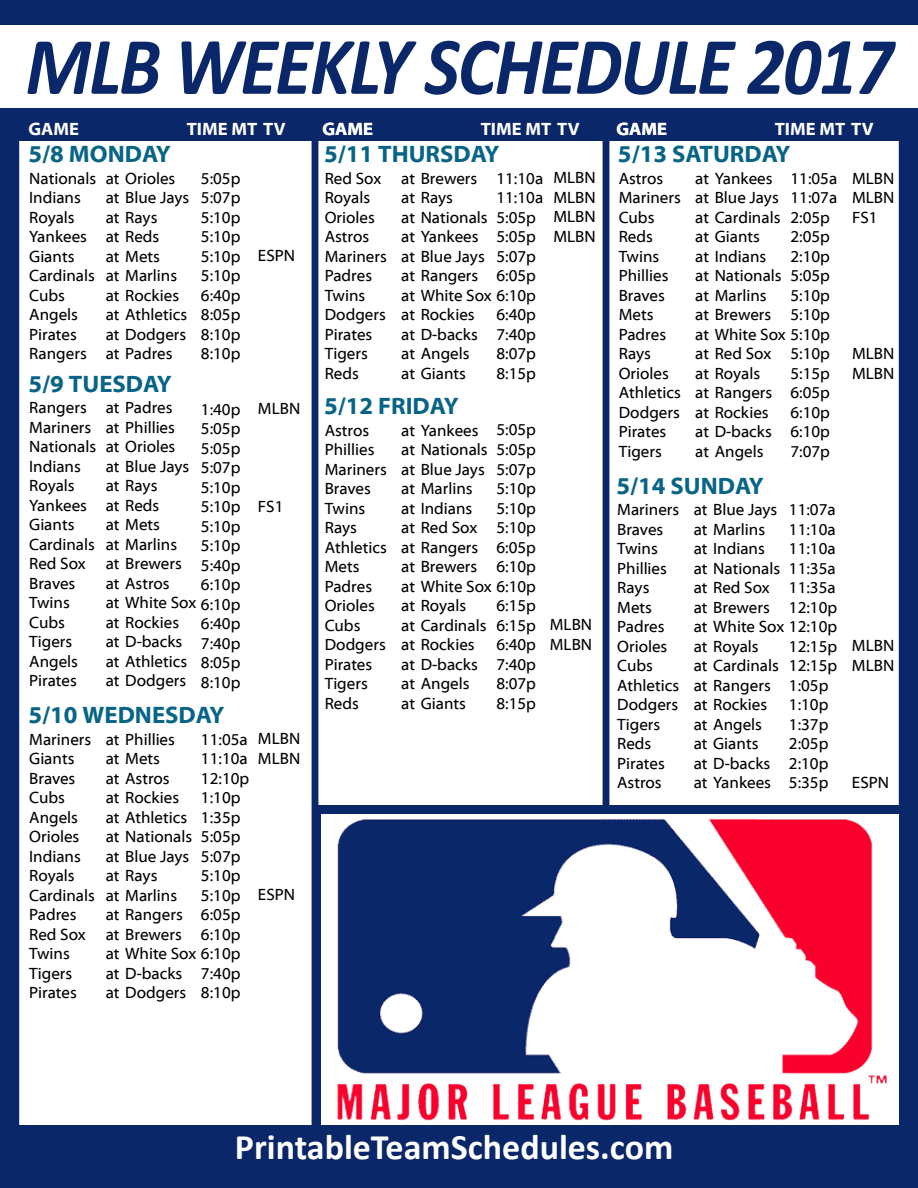
<style>
.page{position:relative;width:918px;height:1188px;background:#fff}
.page>*{position:absolute;margin:0;border:0;box-sizing:border-box;transform-origin:0 0}
.t1{font:italic 700 82.5px "Calibri";letter-spacing:-.025em;color:#0a2769;scale:.91 1}
.t2{font:700 36px "Calibri";color:#fff}
.t3{font:700 24px "Myriad Web Pro";color:#086487}
.t4{font:700 18px "Myriad Web Pro";color:#fff}
.t5{font:16.5px/19.5px "Myriad Web Pro";color:#000}
</style>
<div class="page">
<div style="left:0;top:1125px;width:918px;height:63px;background:#0a2769"></div>
<div style="left:0;top:108px;width:918px;height:33px;background:#0a2769"></div>
<div style="left:0;top:0;width:918px;height:25px;background:#0a2769"></div>
<div style="left:0;top:137px;width:19px;height:996px;background:#0a2769"></div>
<div style="left:899px;top:137px;width:19px;height:996px;background:#0a2769"></div>
<div style="left:603px;top:137px;width:6px;height:678px;background:#0a2769"></div>
<div style="left:312px;top:137px;width:6px;height:992px;background:#0a2769"></div>
<div style="left:313px;top:805px;width:592px;height:324px;background:#0a2769"></div>
<div style="left:321px;top:814px;width:577px;height:310px;background:#fff"></div>
<img style="left:330px;top:819px;width:558px;height:306px">
<h1 class="t1" style="left:26px;top:14px;width:955px">MLB WEEKLY SCHEDULE 2017</h1>
<p class="t4" style="left:29px;top:119px;width:52px">GAME</p>
<p class="t4" style="left:187px;top:119px;width:101px">TIME MT TV</p>
<p class="t4" style="left:322px;top:119px;width:52px">GAME</p>
<p class="t4" style="left:481px;top:119px;width:101px">TIME MT TV</p>
<p class="t4" style="left:617px;top:119px;width:52px">GAME</p>
<p class="t4" style="left:775px;top:119px;width:101px">TIME MT TV</p>
<h3 class="t3" style="left:28px;top:141px;width:144px">5/8 MONDAY</h3>
<p class="t5" style="left:106px;top:169px;width:85px">at Orioles at Blue Jays at Rays<br>at Reds<br>at Mets<br>at Marlins at Rockies at Athletics at Dodgers at Padres</p>
<p class="t5" style="left:325px;top:169px;width:64px">Red Sox<br>Royals<br>Orioles<br>Astros<br>Mariners<br>Padres<br>Twins<br>Dodgers<br>Pirates<br>Tigers<br>Reds</p>
<p class="t5" style="left:496px;top:169px;width:48px">11:10a</p>
<h3 class="t3" style="left:324px;top:141px;width:177px">5/11 THURSDAY</h3>
<p class="t5" style="left:401px;top:169px;width:88px">at Brewers at Rays<br>at Nationals at Yankees at Blue Jays at Rangers</p>
<p class="t5" style="left:401px;top:305px;width:78px">at Rockies at D-backs at Angels at Giants</p>
<p class="t5" style="left:29px;top:169px;width:69px">Nationals<br>Indians<br>Royals<br>Yankees<br>Giants<br>Cardinals<br>Cubs<br>Angels<br>Pirates<br>Rangers</p>
<p class="t5" style="left:201px;top:169px;width:41px;text-align:justify">5:05p 5:07p 5:10p 5:10p 5:10p 5:10p 6:40p 8:05p 8:10p 8:10p</p>
<p class="t5" style="left:496px;top:188px;width:48px">11:10a</p>
<p class="t5" style="left:496px;top:208px;width:41px">5:05p</p>
<p class="t5" style="left:496px;top:227px;width:41px">5:05p</p>
<p class="t5" style="left:496px;top:247px;width:41px">5:07p</p>
<p class="t5" style="left:496px;top:266px;width:41px">6:05p</p>
<p class="t5" style="left:401px;top:286px;width:136px">at White Sox 6:10p</p>
<p class="t5" style="left:496px;top:305px;width:41px">6:40p</p>
<p class="t5" style="left:496px;top:325px;width:41px">7:40p</p>
<p class="t5" style="left:496px;top:344px;width:41px">8:07p</p>
<p class="t5" style="left:496px;top:364px;width:41px">8:15p</p>
<p class="t5" style="left:258px;top:247px;width:39px">ESPN</p>
<h3 class="t3" style="left:28px;top:371px;width:145px">5/9 TUESDAY</h3>
<p class="t5" style="left:106px;top:398px;width:85px">at Padres at Phillies at Orioles at Blue Jays at Rays<br>at Reds<br>at Mets<br>at Marlins at Brewers at Astros</p>
<p class="t5" style="left:106px;top:613px;width:83px">at Rockies at D-backs at Athletics at Dodgers</p>
<h3 class="t3" style="left:324px;top:393px;width:136px">5/12 FRIDAY</h3>
<p class="t5" style="left:401px;top:421px;width:88px">at Yankees at Nationals at Blue Jays at Marlins at Indians at Red Sox at Rangers at Brewers</p>
<p class="t5" style="left:401px;top:596px;width:87px">at Royals<br>at Cardinals at Rockies at D-backs at Angels at Giants</p>
<p class="t5" style="left:29px;top:398px;width:69px">Rangers<br>Mariners<br>Nationals<br>Indians<br>Royals<br>Yankees<br>Giants<br>Cardinals<br>Red Sox<br>Braves<br>Twins<br>Cubs<br>Tigers<br>Angels<br>Pirates</p>
<p class="t5" style="left:106px;top:400px;width:136px;text-align:right">1:40p<br>5:05p<br>5:05p<br>5:07p<br>5:10p<br>5:10p<br>5:10p<br>5:10p<br>5:40p<br>6:10p<br>at White Sox 6:10p</p>
<p class="t5" style="left:258px;top:400px;width:44px">MLBN</p>
<p class="t5" style="left:325px;top:421px;width:64px">Astros<br>Phillies<br>Mariners<br>Braves<br>Twins<br>Rays<br>Athletics<br>Mets<br>Padres<br>Orioles<br>Cubs<br>Dodgers<br>Pirates<br>Tigers<br>Reds</p>
<p class="t5" style="left:401px;top:421px;width:136px;text-align:right">5:05p<br>5:05p<br>5:07p<br>5:10p<br>5:10p<br>5:10p<br>6:05p<br>6:10p<br>at White Sox 6:10p<br>6:15p<br>6:15p<br>6:40p<br>7:40p<br>8:07p<br>8:15p</p>
<p class="t5" style="left:258px;top:497px;width:27px">FS1</p>
<p class="t5" style="left:201px;top:614px;width:41px;text-align:justify">6:40p 7:40p 8:05p 8:10p</p>
<h3 class="t3" style="left:28px;top:702px;width:198px">5/10 WEDNESDAY</h3>
<p class="t5" style="left:106px;top:730px;width:88px">at Phillies at Mets<br>at Astros<br>at Rockies at Athletics at Nationals at Blue Jays at Rays<br>at Marlins at Rangers at Brewers</p>
<p class="t5" style="left:106px;top:964px;width:82px">at D-backs at Dodgers</p>
<p class="t5" style="left:258px;top:730px;width:44px">MLBN<br>MLBN</p>
<p class="t5" style="left:29px;top:730px;width:67px">Mariners<br>Giants<br>Braves<br>Cubs<br>Angels<br>Orioles<br>Indians<br>Royals<br>Cardinals<br>Padres<br>Red Sox<br>Twins<br>Tigers<br>Pirates</p>
<p class="t5" style="left:201px;top:730px;width:48px">11:05a</p>
<p class="t5" style="left:201px;top:749px;width:48px">11:10a</p>
<p class="t5" style="left:201px;top:769px;width:50px">12:10p</p>
<p class="t5" style="left:201px;top:788px;width:41px">1:10p</p>
<p class="t5" style="left:201px;top:808px;width:41px">1:35p</p>
<p class="t5" style="left:201px;top:827px;width:41px">5:05p</p>
<p class="t5" style="left:201px;top:847px;width:41px">5:07p</p>
<p class="t5" style="left:201px;top:866px;width:41px">5:10p</p>
<p class="t5" style="left:201px;top:886px;width:41px">5:10p</p>
<p class="t5" style="left:201px;top:905px;width:41px">6:05p</p>
<p class="t5" style="left:201px;top:925px;width:41px">6:10p</p>
<p class="t5" style="left:106px;top:944px;width:136px">at White Sox 6:10p</p>
<p class="t5" style="left:201px;top:964px;width:41px">7:40p</p>
<p class="t5" style="left:201px;top:983px;width:41px">8:10p</p>
<p class="t5" style="left:258px;top:886px;width:39px">ESPN</p>
<p class="t5" style="left:553px;top:169px;width:44px;text-align:justify">MLBN MLBN MLBN MLBN</p>
<p class="t5" style="left:550px;top:615px;width:44px">MLBN<br>MLBN</p>
<h3 class="t3" style="left:618px;top:141px;width:174px">5/13 SATURDAY</h3>
<p class="t5" style="left:695px;top:169px;width:88px">at Yankees at Blue Jays at Cardinals at Giants<br>at Indians at Nationals at Marlins at Brewers</p>
<p class="t5" style="left:695px;top:344px;width:79px">at Red Sox at Royals at Rangers at Rockies at D-backs at Angels</p>
<p class="t5" style="left:619px;top:169px;width:64px">Astros<br>Mariners<br>Cubs<br>Reds<br>Twins<br>Phillies<br>Braves<br>Mets<br>Padres<br>Rays<br>Orioles<br>Athletics<br>Dodgers<br>Pirates<br>Tigers</p>
<p class="t5" style="left:790px;top:169px;width:48px">11:05a</p>
<p class="t5" style="left:790px;top:188px;width:48px">11:07a</p>
<p class="t5" style="left:790px;top:208px;width:41px">2:05p</p>
<p class="t5" style="left:790px;top:227px;width:41px">2:05p</p>
<p class="t5" style="left:790px;top:247px;width:41px">2:10p</p>
<p class="t5" style="left:790px;top:266px;width:41px">5:05p</p>
<p class="t5" style="left:790px;top:286px;width:41px">5:10p</p>
<p class="t5" style="left:790px;top:305px;width:41px">5:10p</p>
<p class="t5" style="left:695px;top:325px;width:136px">at White Sox 5:10p</p>
<p class="t5" style="left:790px;top:344px;width:41px">5:10p</p>
<p class="t5" style="left:790px;top:364px;width:41px">5:15p</p>
<p class="t5" style="left:790px;top:383px;width:41px">6:05p</p>
<p class="t5" style="left:790px;top:403px;width:41px">6:10p</p>
<p class="t5" style="left:790px;top:422px;width:41px">6:10p</p>
<p class="t5" style="left:790px;top:442px;width:41px">7:07p</p>
<h3 class="t3" style="left:616px;top:473px;width:149px">5/14 SUNDAY</h3>
<p class="t5" style="left:694px;top:500px;width:88px">at Blue Jays at Marlins at Indians at Nationals at Red Sox at Brewers</p>
<p class="t5" style="left:694px;top:637px;width:87px">at Royals<br>at Cardinals at Rangers at Rockies at Angels at Giants<br>at D-backs at Yankees</p>
<p class="t5" style="left:617px;top:500px;width:64px">Mariners<br>Braves<br>Twins<br>Phillies<br>Rays<br>Mets<br>Padres<br>Orioles<br>Cubs<br>Athletics<br>Dodgers<br>Tigers<br>Reds<br>Pirates<br>Astros</p>
<p class="t5" style="left:789px;top:500px;width:48px">11:07a</p>
<p class="t5" style="left:789px;top:520px;width:48px">11:10a</p>
<p class="t5" style="left:789px;top:539px;width:48px">11:10a</p>
<p class="t5" style="left:789px;top:559px;width:48px">11:35a</p>
<p class="t5" style="left:789px;top:578px;width:48px">11:35a</p>
<p class="t5" style="left:789px;top:598px;width:50px">12:10p</p>
<p class="t5" style="left:694px;top:617px;width:145px">at White Sox 12:10p</p>
<p class="t5" style="left:789px;top:637px;width:50px">12:15p</p>
<p class="t5" style="left:789px;top:656px;width:50px">12:15p</p>
<p class="t5" style="left:789px;top:676px;width:41px">1:05p</p>
<p class="t5" style="left:789px;top:695px;width:41px">1:10p</p>
<p class="t5" style="left:789px;top:715px;width:41px">1:37p</p>
<p class="t5" style="left:789px;top:734px;width:41px">2:05p</p>
<p class="t5" style="left:789px;top:754px;width:41px">2:10p</p>
<p class="t5" style="left:789px;top:773px;width:41px">5:35p</p>
<p class="t5" style="left:852px;top:169px;width:44px;text-align:justify">MLBN MLBN FS1</p>
<p class="t5" style="left:852px;top:344px;width:44px">MLBN<br>MLBN</p>
<p class="t5" style="left:852px;top:637px;width:44px">MLBN<br>MLBN</p>
<p class="t5" style="left:852px;top:773px;width:39px">ESPN</p>
<h2 class="t2" style="left:235px;top:1124px;width:440px">PrintableTeamSchedules.com</h2>
</div>
